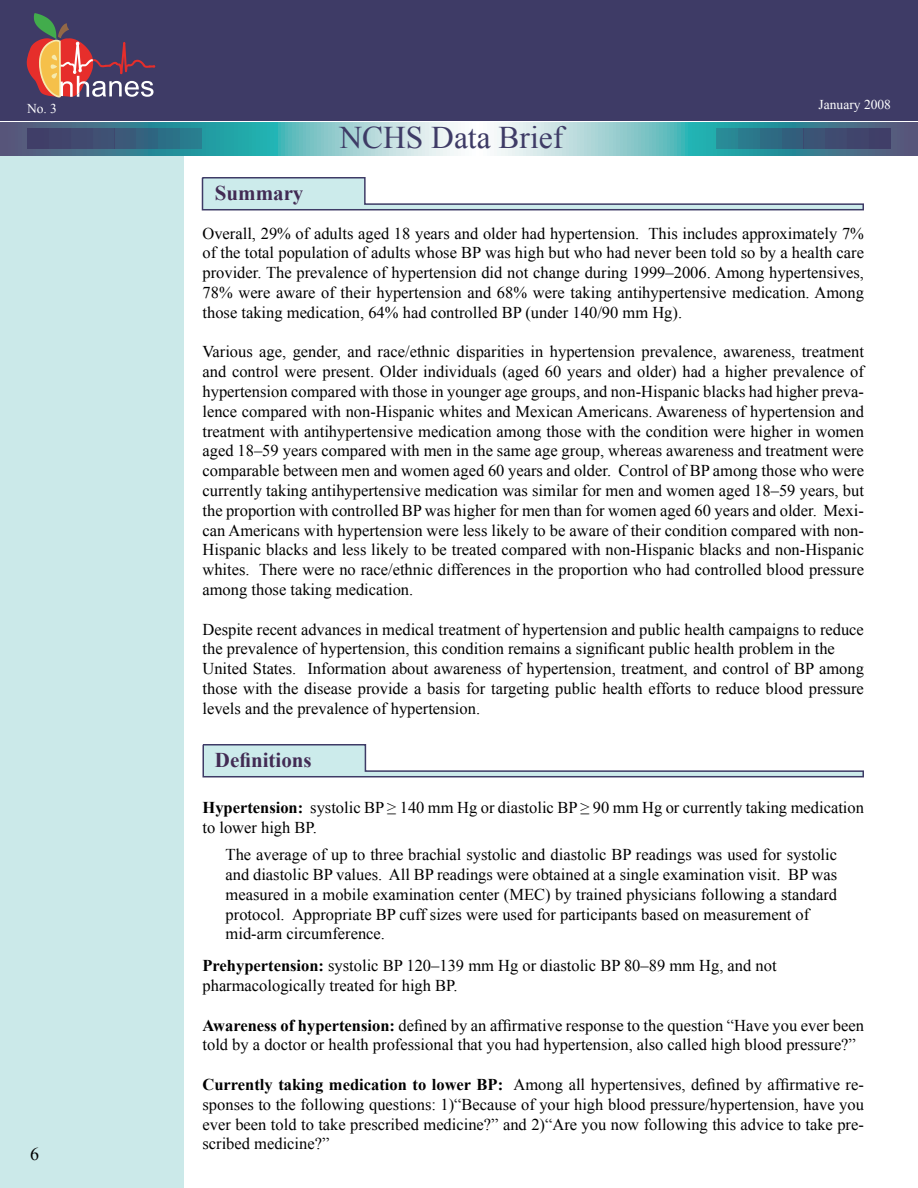
<style>
.page{position:relative;width:918px;height:1188px;background:#fff}
.page>*{position:absolute;margin:0;border:0;box-sizing:border-box;transform-origin:0 0}
.t1{font:31.5px "Times New Roman";color:#3e3b66}
.t2{font:700 21px "Times New Roman";color:#422b54}
.Paragraph_Style_1{font:16.5px/19.8px "Times New Roman";color:#000;text-align:justify}
.t3{font:13.5px "Times New Roman";color:#fff}
.s1{font-weight:700}
</style>
<div class="page">
<div style="left:0;top:156px;width:184px;height:1032px;background:#cbe9e9"></div>
<div style="left:0;top:0;width:918px;height:121px;background:#3e3b66"></div>
<svg style="left:0;top:123px;width:917px;height:33px;background:#7eb8bf"></svg>
<div style="left:27px;top:128px;width:22px;height:21px;background:#3e3b66"></div>
<div style="left:49px;top:128px;width:22px;height:21px;background:#41436b"></div>
<div style="left:71px;top:128px;width:22px;height:21px;background:#41496f"></div>
<div style="left:93px;top:128px;width:21px;height:21px;background:#3f5174"></div>
<div style="left:114px;top:128px;width:22px;height:21px;background:#3c5979"></div>
<div style="left:136px;top:128px;width:22px;height:21px;background:#32637f"></div>
<div style="left:158px;top:128px;width:22px;height:21px;background:#2b7087"></div>
<div style="left:180px;top:128px;width:22px;height:21px;background:#297c8e"></div>
<div style="left:869px;top:128px;width:22px;height:21px;background:#3e3b66"></div>
<div style="left:847px;top:128px;width:22px;height:21px;background:#40446c"></div>
<div style="left:825px;top:128px;width:22px;height:21px;background:#3f4b70"></div>
<div style="left:804px;top:128px;width:21px;height:21px;background:#3c5375"></div>
<div style="left:782px;top:128px;width:22px;height:21px;background:#315e7c"></div>
<div style="left:760px;top:128px;width:22px;height:21px;background:#2e6a83"></div>
<div style="left:738px;top:128px;width:22px;height:21px;background:#2b798c"></div>
<div style="left:716px;top:128px;width:22px;height:21px;background:#298a97"></div>
<svg style="left:27px;top:13px;width:128px;height:85px"></svg>
<hr style="left:917px;top:123px;width:1px;height:33px;background:#57557a">
<svg style="left:201px;top:177px;width:663px;height:34px"></svg>
<svg style="left:202px;top:744px;width:662px;height:34px"></svg>
<p class="t3" style="left:27px;top:100px;width:31px">No. 3</p>
<p class="t2" style="left:215px;top:178px;width:90px">Summary</p>
<h1 class="t1" style="left:339px;top:116px;width:225px">NCHS Data Brief</h1>
<p class="t3" style="left:819px;top:95px;width:74px">January 2008</p>
<p class="Paragraph_Style_1" style="left:202px;top:223px;width:663px">Overall, 29% of adults aged 18 years and older had hypertension. This includes approximately 7% of the total population of adults whose BP was high but who had never been told so by a health care provider. The prevalence of hypertension did not change during 1999–2006. Among hypertensives, 78% were aware of their hypertension and 68% were taking antihypertensive medication. Among those taking medication, 64% had controlled BP (under 140/90 mm Hg).</p>
<p class="Paragraph_Style_1" style="left:202px;top:342px;width:663px">Various age, gender, and race/ethnic disparities in hypertension prevalence, awareness, treatment and control were present. Older individuals (aged 60 years and older) had a higher prevalence of hypertension compared with those in younger age groups, and non-Hispanic blacks had higher preva&shy;lence compared with non-Hispanic whites and Mexican Americans. Awareness of hypertension and treatment with antihypertensive medication among those with the condition were higher in women aged 18–59 years compared with men in the same age group, whereas awareness and treatment were comparable between men and women aged 60 years and older. Control of BP among those who were currently taking antihypertensive medication was similar for men and women aged 18–59 years, but the proportion with controlled BP was higher for men than for women aged 60 years and older. Mexi&shy;can Americans with hypertension were less likely to be aware of their condition compared with non-Hispanic blacks and less likely to be treated compared with non-Hispanic blacks and non-Hispanic whites. There were no race/ethnic differences in the proportion who had controlled blood pressure among those taking medication.</p>
<p class="Paragraph_Style_1" style="left:202px;top:619px;width:663px">Despite recent advances in medical treatment of hypertension and public health campaigns to reduce the prevalence of hypertension, this condition remains a significant public health problem in the</p>
<p class="Paragraph_Style_1" style="left:202px;top:659px;width:663px">United States. Information about awareness of hypertension, treatment, and control of BP among those with the disease provide a basis for targeting public health efforts to reduce blood pressure levels and the prevalence of hypertension.</p>
<p class="t2" style="left:215px;top:745px;width:98px">Definitions</p>
<p class="Paragraph_Style_1" style="left:202px;top:797px;width:663px"><span class="s1">Hypertension:</span> systolic BP ≥ 140 mm Hg or diastolic BP ≥ 90 mm Hg or currently taking medication to lower high BP.</p>
<p class="Paragraph_Style_1" style="left:226px;top:844px;width:613px">The average of up to three brachial systolic and diastolic BP readings was used for systolic and diastolic BP values. All BP readings were obtained at a single examination visit. BP was measured in a mobile examination center (MEC) by trained physicians following a standard protocol. Appropriate BP cuff sizes were used for participants based on measurement of</p>
<p class="Paragraph_Style_1" style="left:226px;top:924px;width:161px">mid-arm circumference.</p>
<p class="Paragraph_Style_1" style="left:202px;top:956px;width:576px"><span class="s1">Prehypertension:</span> systolic BP 120–139 mm Hg or diastolic BP 80–89 mm Hg, and not</p>
<p class="Paragraph_Style_1" style="left:202px;top:975px;width:257px">pharmacologically treated for high BP.</p>
<p class="Paragraph_Style_1" style="left:202px;top:1015px;width:663px"><span class="s1">Awareness of hypertension:</span> defined by an affirmative response to the question “Have you ever been told by a doctor or health professional that you had hypertension, also called high blood pressure?”</p>
<p class="Paragraph_Style_1" style="left:202px;top:1074px;width:663px"><span class="s1">Currently taking medication to lower BP:</span> Among all hypertensives, defined by affirmative re&shy;sponses to the following questions: 1)“Because of your high blood pressure/hypertension, have you ever been told to take prescribed medicine?” and 2)“Are you now following this advice to take pre&shy;scribed medicine?”</p>
</div>
